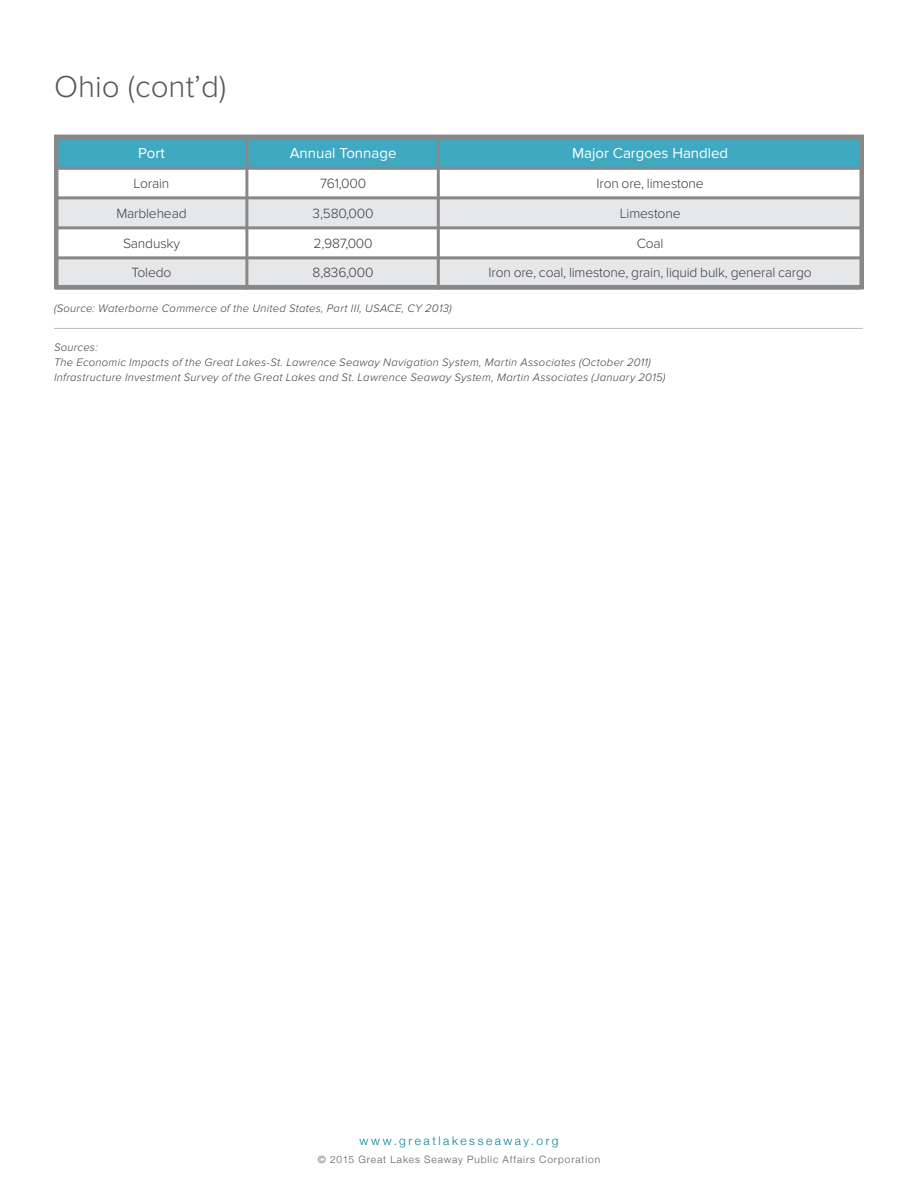
<style>
.page{position:relative;width:918px;height:1188px;background:#fff}
.page>*{position:absolute;margin:0;border:0;box-sizing:border-box;transform-origin:0 0}
.t1{font:300 31.5px "Proxima Nova";color:#57585a}
.t2{font:15px "Proxima Nova";color:#fff}
.t3{font:300 13.8px/29.8px "Proxima Nova";letter-spacing:-.015em;color:#3e3e3f;text-align:center}
.t4{font:300 12px "Helvetica Neue";letter-spacing:.215em;color:#00839d}
.t5{font:italic 300 11.25px/15px "Proxima Nova";letter-spacing:.025em;color:#3e3e3f}
.t6{font:300 10.2px "Helvetica Neue";letter-spacing:.09em;color:#5e5e5e}
</style>
<div class="page">
<div style="left:56px;top:137px;width:807px;height:31px;background:#3fa9c1"></div>
<div style="left:56px;top:197px;width:807px;height:32px;background:#e6e7e9"></div>
<div style="left:56px;top:258px;width:807px;height:31px;background:#e6e7e9"></div>
<div style="left:54px;top:135px;width:810px;height:154px;border:4px solid #898888"></div>
<hr style="left:56px;top:167px;width:804px;height:3px;background:#898888">
<hr style="left:56px;top:196px;width:804px;height:3px;background:#898888">
<hr style="left:245px;top:136px;width:3px;height:153px;background:#898888">
<hr style="left:437px;top:136px;width:3px;height:153px;background:#898888">
<hr style="left:56px;top:226px;width:804px;height:3px;background:#898888">
<hr style="left:56px;top:256px;width:804px;height:3px;background:#898888">
<hr style="left:56px;top:286px;width:804px;height:3px;background:#898888">
<hr style="left:54px;top:328px;width:809px;height:1px;background:#bcbdc0">
<h1 class="t1" style="left:54px;top:69px;width:174px">Ohio (cont’d)</h1>
<h2 class="t2" style="left:138px;top:144px;width:28px">Port</h2>
<p class="t3" style="left:116px;top:169px;width:72px">Lorain<br>Marblehead<br>Sandusky<br>Toledo</p>
<h2 class="t2" style="left:290px;top:144px;width:108px">Annual Tonnage</h2>
<p class="t3" style="left:313px;top:169px;width:62px">761,000<br>3,580,000<br>2,987,000<br>8,836,000</p>
<h2 class="t2" style="left:572px;top:144px;width:158px">Major Cargoes Handled</h2>
<p class="t3" style="left:489px;top:169px;width:325px">Iron ore, limestone<br>Limestone<br>Coal<br>Iron ore, coal, limestone, grain, liquid bulk, general cargo</p>
<p class="t5" style="left:54px;top:301px;width:399px">(Source: Waterborne Commerce of the United States, Part III, USACE, CY 2013)</p>
<p class="t5" style="left:54px;top:340px;width:613px">Sources:<br>The Economic Impacts of the Great Lakes-St. Lawrence Seaway Navigation System, Martin Associates (October 2011)<br>Infrastructure Investment Survey of the Great Lakes and St. Lawrence Seaway System, Martin Associates (January 2015)</p>
<p class="t4" style="left:359px;top:1131px;width:201px">www.greatlakesseaway.org</p>
<p class="t6" style="left:318px;top:1151px;width:284px">© 2015 Great Lakes Seaway Public Affairs Corporation</p>
</div>
